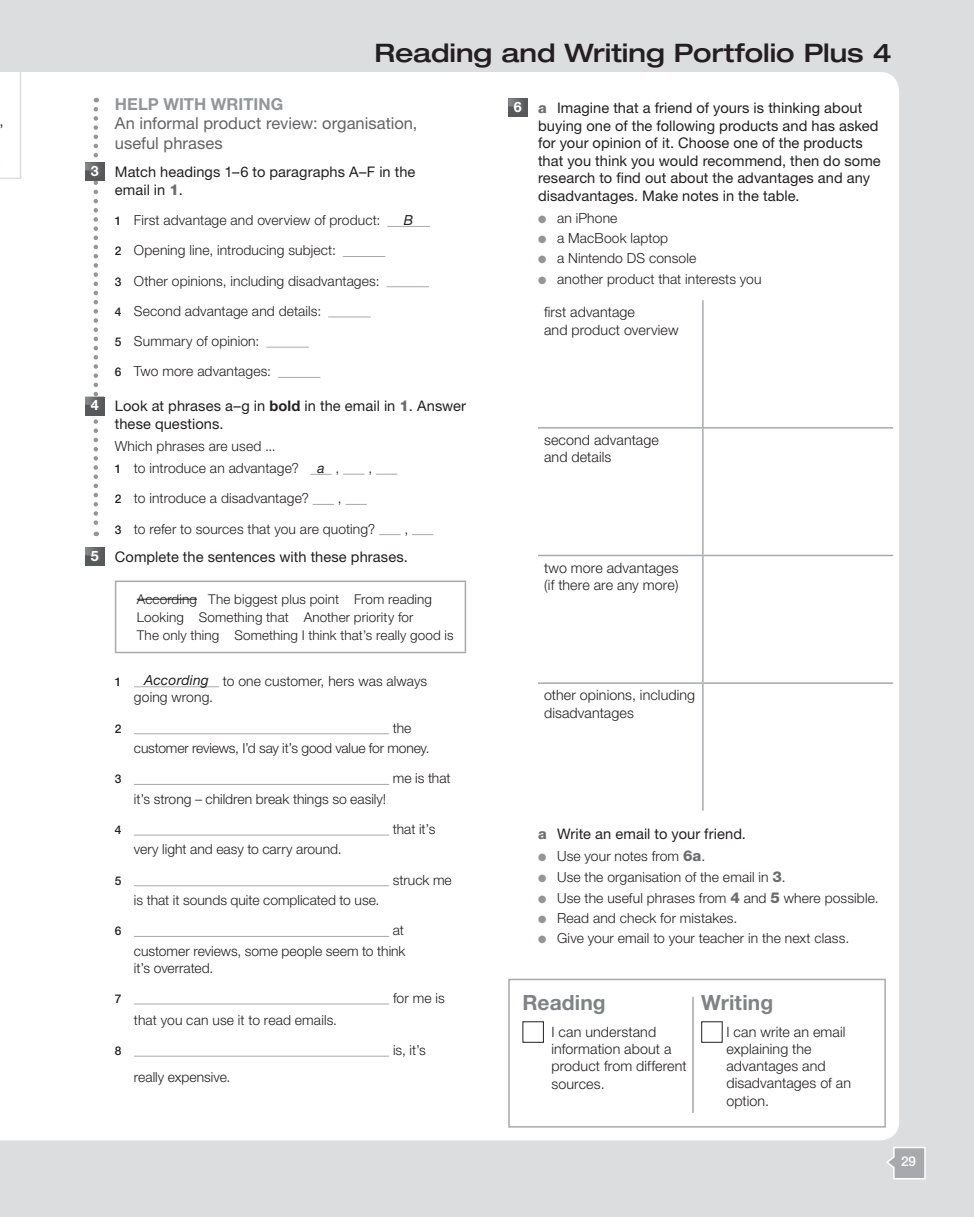
<style>
.page{position:relative;width:974px;height:1217px;background:#fff}
.page>*{position:absolute;margin:0;border:0;box-sizing:border-box;transform-origin:0 0}
.t1{font:500 expanded 25.5px "Helvetica Neue LT Std";color:#231f20}
.t2{font:700 21px "Helvetica Neue LT Std";letter-spacing:.005em;color:#808285}
.t3{font:16.5px/19.5px "Helvetica Neue LT Std";color:#636366}
.t4{font:700 16.5px "Helvetica Neue LT Std";letter-spacing:.005em;color:#939598}
.t5{font:condensed 15px "Helvetica Neue LT Std";color:#231f20}
.t6{font:14.7px/17.5px "Helvetica Neue LT Std";letter-spacing:.005em;color:#231f20}
.t7{font:300 14.25px/17.2px "Helvetica Neue";letter-spacing:.01em;color:#231f20}
.t8{font:300 14.25px/17.2px "Helvetica Neue LT Std";letter-spacing:.01em;color:#231f20}
.t9{font:300 13.8px/30.2px "Helvetica Neue LT Std";letter-spacing:.005em;color:#231f20}
.t10{font:italic 13.8px "Helvetica Neue LT Std";color:#231f20}
.t11{font:300 13.5px/18px "Helvetica Neue LT Std";letter-spacing:.01em;color:#231f20}
.t12{font:500 13.5px "Helvetica Neue LT Std";color:#fff}
.t13{font:500 12px "Helvetica Neue LT Std";color:#231f20}
.s1{font-weight:700;font-size:14.25px;color:#fff}
.s2{font-family:"Helvetica Neue";font-weight:800;font-size:15px;color:#6c6d70}
.s3{font-weight:500;font-size:12px}
.s4{font-weight:700}
.s5{font-weight:300;font-style:normal}
.s6{font-weight:400;font-style:italic}
.s7{font-weight:800;color:#6c6d70}
.s8{color:#939598}
</style>
<div class="page">
<div style="left:0;top:0;width:974px;height:1216px;background:#dcdddf"></div>
<div style="left:0;top:72px;width:899px;height:1068px;background:#fff"></div>
<svg style="left:886px;top:1147px;width:40px;height:32px"></svg>
<svg style="left:0;top:72px;width:21px;height:107px;background:#fcfcfc"></svg>
<div style="left:508px;top:978px;width:378px;height:149px;border:2px solid #a8a9ad"></div>
<hr style="left:693px;top:997px;width:1px;height:115px;background:#babbbe">
<hr style="left:387px;top:226px;width:43px;height:1px;background:#a8a9ad">
<hr style="left:343px;top:256px;width:42px;height:1px;background:#a8a9ad">
<hr style="left:386px;top:286px;width:43px;height:1px;background:#a8a9ad">
<hr style="left:328px;top:316px;width:43px;height:1px;background:#a8a9ad">
<hr style="left:266px;top:347px;width:43px;height:1px;background:#a8a9ad">
<hr style="left:278px;top:377px;width:42px;height:1px;background:#a8a9ad">
<svg style="left:85px;top:109px;width:19px;height:427px;background:#e8e8e8"></svg>
<svg style="left:310px;top:474px;width:22px;height:1px"></svg>
<svg style="left:343px;top:473px;width:21px;height:1px"></svg>
<svg style="left:376px;top:473px;width:21px;height:1px"></svg>
<svg style="left:313px;top:504px;width:21px;height:1px"></svg>
<svg style="left:345px;top:504px;width:22px;height:1px"></svg>
<svg style="left:379px;top:534px;width:21px;height:1px"></svg>
<svg style="left:412px;top:534px;width:21px;height:1px"></svg>
<div style="left:85px;top:547px;width:19px;height:19px;background:#57585a"></div>
<svg style="left:85px;top:547px;width:14px;height:13px"></svg>
<hr style="left:115px;top:580px;width:351px;height:2px;background:#a8a9ad">
<hr style="left:115px;top:582px;width:1px;height:69px;background:#a8a9ad">
<hr style="left:465px;top:582px;width:1px;height:69px;background:#a8a9ad">
<hr style="left:115px;top:651px;width:351px;height:2px;background:#a8a9ad">
<hr style="left:137px;top:598px;width:60px;height:1px;background:#231f20">
<hr style="left:134px;top:686px;width:85px;height:1px;background:#a8a9ad">
<hr style="left:134px;top:733px;width:255px;height:1px;background:#a8a9ad">
<hr style="left:134px;top:783px;width:255px;height:1px;background:#a8a9ad">
<hr style="left:134px;top:834px;width:255px;height:1px;background:#a8a9ad">
<hr style="left:134px;top:885px;width:255px;height:1px;background:#a8a9ad">
<hr style="left:134px;top:935px;width:255px;height:1px;background:#a8a9ad">
<hr style="left:134px;top:1003px;width:255px;height:1px;background:#a8a9ad">
<hr style="left:134px;top:1055px;width:255px;height:1px;background:#a8a9ad">
<div style="left:508px;top:98px;width:19px;height:19px;background:#57585a"></div>
<svg style="left:508px;top:98px;width:14px;height:13px"></svg>
<hr style="left:702px;top:300px;width:1px;height:127px;background:#a8a9ad">
<hr style="left:538px;top:427px;width:165px;height:1px;background:#a8a9ad">
<hr style="left:703px;top:427px;width:190px;height:1px;background:#a8a9ad">
<hr style="left:702px;top:428px;width:1px;height:126px;background:#a8a9ad">
<hr style="left:702px;top:556px;width:1px;height:126px;background:#a8a9ad">
<hr style="left:538px;top:554px;width:165px;height:2px;background:#a8a9ad">
<hr style="left:703px;top:554px;width:190px;height:2px;background:#a8a9ad">
<hr style="left:538px;top:682px;width:165px;height:1px;background:#a8a9ad">
<hr style="left:703px;top:682px;width:190px;height:1px;background:#a8a9ad">
<hr style="left:702px;top:683px;width:1px;height:127px;background:#a8a9ad">
<p class="t5" style="left:0;top:112px;width:5px">,</p>
<h1 class="t1" style="left:374px;top:37px;width:519px">Reading and Writing Portfolio Plus 4</h1>
<p class="t4" style="left:115px;top:93px;width:170px">HELP WITH WRITING</p>
<p class="t3" style="left:115px;top:113px;width:304px">An informal product review: organisation, useful phrases</p>
<p class="t6" style="left:115px;top:162px;width:302px;line-height:18px;text-indent:-24px"><span class="s1">3</span> Match headings 1–6 to paragraphs A–F in the email in <span class="s2">1</span>.</p>
<p class="t9" style="left:115px;top:205px;width:267px"><span class="s3">1</span> First advantage and overview of product:</p>
<p class="t10" style="left:404px;top:211px;width:11px">B</p>
<p class="t9" style="left:115px;top:235px;width:266px"><span class="s3">2</span> Opening line, introducing subject:<br><span class="s3">3</span> Other opinions, including disadvantages:<br><span class="s3">4</span> Second advantage and details:<br><span class="s3">5</span> Summary of opinion:<br><span class="s3">6</span> Two more advantages:</p>
<p class="t6" style="left:115px;top:397px;width:353px;text-indent:-24px"><span class="s1">4</span> Look at phrases a–g in <span class="s4">bold</span> in the email in <span class="s2">1</span>. Answer these questions.</p>
<p class="t9" style="left:115px;top:435px;width:186px;line-height:21.9px">Which phrases are used ...<br><span class="s3">1</span> to introduce an advantage?</p>
<p class="t10" style="left:317px;top:459px;width:23px">a <span class="s5">,</span></p>
<p class="t9" style="left:368px;top:452px;width:5px">,</p>
<p class="t9" style="left:115px;top:483px;width:195px"><span class="s3">2</span> to introduce a disadvantage?</p>
<p class="t9" style="left:115px;top:483px;width:262px;text-indent:223px">,<br><span class="s3">3</span> to refer to sources that you are quoting?</p>
<p class="t9" style="left:404px;top:513px;width:5px">,</p>
<p class="t6" style="left:91px;top:547px;width:319px"><span class="s1">5</span> Complete the sentences with these phrases.</p>
<p class="t11" style="left:137px;top:589px;width:318px">According The biggest plus point From reading<br>Looking Something that Another priority for<br>The only thing Something I think that’s really good is</p>
<p class="t13" style="left:115px;top:674px;width:8px">1</p>
<p class="t9" style="left:134px;top:671px;width:295px;line-height:16.8px;text-indent:10px"><span class="s6">According</span> to one customer, hers was always going wrong.</p>
<p class="t13" style="left:115px;top:721px;width:8px">2</p>
<p class="t9" style="left:134px;top:717px;width:297px;line-height:20.4px;text-indent:259px">the customer reviews, I’d say it’s good value for money.</p>
<p class="t13" style="left:115px;top:771px;width:8px">3</p>
<p class="t9" style="left:393px;top:762px;width:59px">me is that</p>
<p class="t9" style="left:134px;top:783px;width:254px">it’s strong – children break things so easily!</p>
<p class="t13" style="left:115px;top:822px;width:8px">4</p>
<p class="t9" style="left:393px;top:813px;width:44px">that it’s</p>
<p class="t9" style="left:134px;top:834px;width:209px">very light and easy to carry around.</p>
<p class="t13" style="left:115px;top:873px;width:8px">5</p>
<p class="t9" style="left:393px;top:864px;width:60px">struck me</p>
<p class="t9" style="left:134px;top:884px;width:247px">is that it sounds quite complicated to use.</p>
<p class="t13" style="left:115px;top:923px;width:8px">6</p>
<p class="t9" style="left:134px;top:919px;width:273px;line-height:20.4px;text-align:right">at<br>customer reviews, some people seem to think</p>
<p class="t9" style="left:134px;top:952px;width:81px">it’s overrated.</p>
<p class="t13" style="left:115px;top:991px;width:8px">7</p>
<p class="t9" style="left:393px;top:982px;width:53px">for me is</p>
<p class="t9" style="left:134px;top:1004px;width:205px">that you can use it to read emails.</p>
<p class="t13" style="left:115px;top:1043px;width:8px">8</p>
<p class="t9" style="left:393px;top:1034px;width:34px">is, it’s</p>
<p class="t9" style="left:134px;top:1061px;width:98px">really expensive.</p>
<p class="t6" style="left:538px;top:99px;width:344px;text-indent:-24px"><span class="s1">6</span> <span class="s7">a</span> Imagine that a friend of yours is thinking about buying one of the following products and has asked for your opinion of it. Choose one of the products that you think you would recommend, then do some research to find out about the advantages and any disadvantages. Make notes in the table.</p>
<p class="t9" style="left:538px;top:203px;width:81px"><span class="s8">●</span> an iPhone</p>
<p class="t9" style="left:538px;top:223px;width:132px"><span class="s8">●</span> a MacBook laptop</p>
<p class="t9" style="left:538px;top:243px;width:160px"><span class="s8">●</span> a Nintendo DS console</p>
<p class="t9" style="left:538px;top:263px;width:225px"><span class="s8">●</span> another product that interests you</p>
<p class="t7" style="left:544px;top:303px;width:136px">first advantage<br>and product overview</p>
<p class="t7" style="left:544px;top:431px;width:116px">second advantage and details</p>
<p class="t7" style="left:544px;top:558px;width:136px">two more advantages (if there are any more)</p>
<p class="t7" style="left:544px;top:686px;width:153px">other opinions, including disadvantages</p>
<p class="t6" style="left:538px;top:825px;width:209px"><span class="s7">a</span> Write an email to your friend.</p>
<p class="t9" style="left:538px;top:840px;width:169px"><span class="s8">●</span> Use your notes from <span class="s2">6a</span>.</p>
<p class="t9" style="left:538px;top:861px;width:249px"><span class="s8">●</span> Use the organisation of the email in <span class="s2">3</span>.</p>
<p class="t9" style="left:538px;top:882px;width:342px"><span class="s8">●</span> Use the useful phrases from <span class="s2">4</span> and <span class="s2">5</span> where possible.</p>
<p class="t9" style="left:538px;top:902px;width:201px"><span class="s8">●</span> Read and check for mistakes.</p>
<p class="t9" style="left:538px;top:922px;width:313px"><span class="s8">●</span> Give your email to your teacher in the next class.</p>
<h2 class="t2" style="left:522px;top:989px;width:85px">Reading</h2>
<p class="t8" style="left:551px;top:1022px;width:137px">I can understand information about a product from different sources.</p>
<h2 class="t2" style="left:701px;top:989px;width:73px">Writing</h2>
<p class="t8" style="left:726px;top:1022px;width:126px">I can write an email explaining the advantages and disadvantages of an option.</p>
<p class="t12" style="left:901px;top:1153px;width:17px">29</p>
</div>
